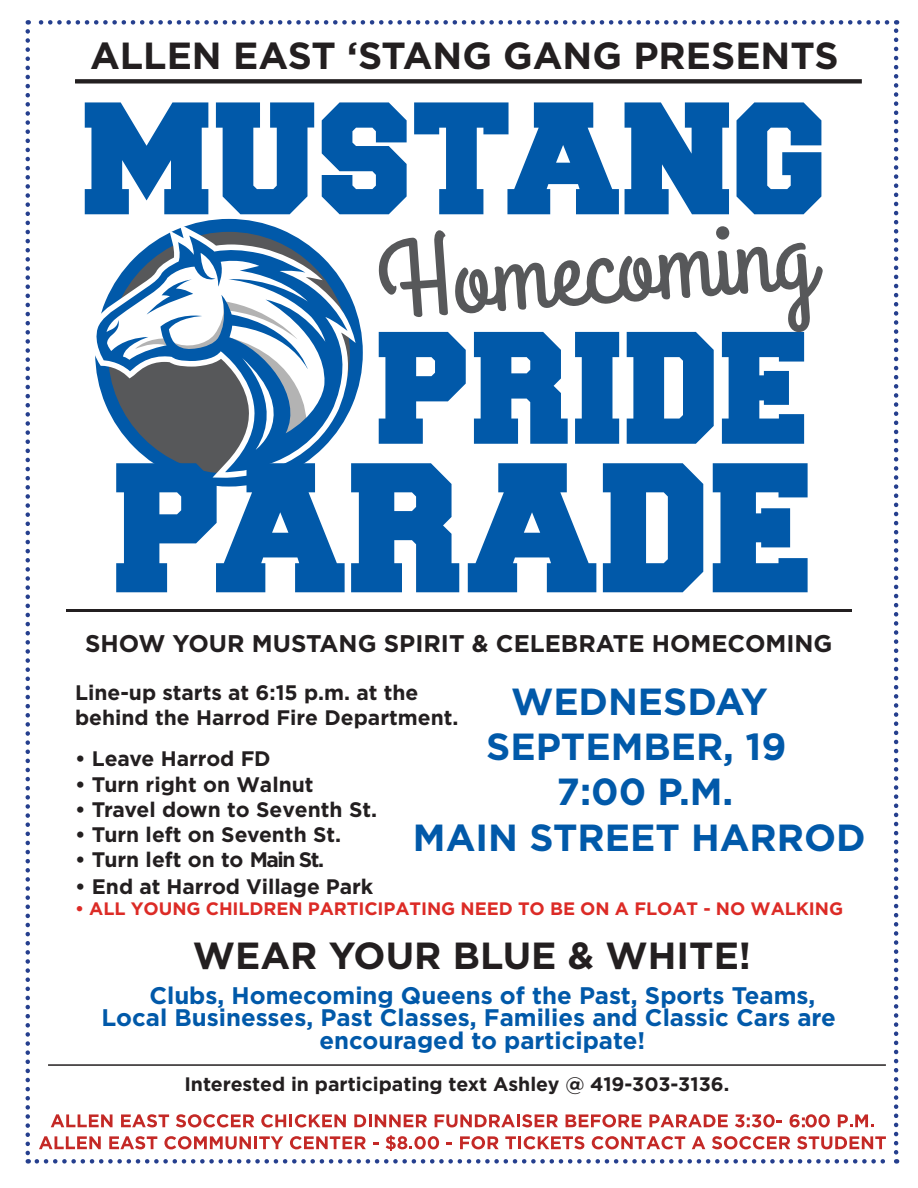
<style>
.page{position:relative;width:918px;height:1188px;background:#fff}
.page>*{position:absolute;margin:0;border:0;box-sizing:border-box;transform-origin:0 0}
.t1{font:154.8px "Freshman";color:#0159a9}
.t2{font:134.1px/229.5px "Freshman";color:#0159a9;text-align:right}
.t3{font:109.35px "Grand Hotel";color:#57585a}
.t4{font:700 37.8px "Gotham";color:#231f20}
.t5{font:700 37.8px/45.3px "Gotham";color:#0159a9;text-align:center}
.t6{font:700 24.15px "Gotham";color:#231f20}
.t7{font:700 24px "Gotham";color:#0159a9}
.t8{font:700 21px/25.2px "Gotham";color:#231f20}
.t9{font:700 19.5px "Gotham";color:#231f20}
.t10{font:700 18px "Gotham";letter-spacing:-.005em;color:#dc2b26}
</style>
<div class="page">
<div style="left:75px;top:79px;width:787px;height:5px;border:2px solid #231f20"></div>
<hr style="left:66px;top:609px;width:786px;height:3px;background:#231f20">
<hr style="left:48px;top:1064px;width:838px;height:2px;background:#231f20">
<svg style="left:26px;top:31px;width:4px;height:1133px"></svg>
<svg style="left:37px;top:1159px;width:860px;height:5px"></svg>
<svg style="left:894px;top:20px;width:4px;height:1132px"></svg>
<svg style="left:28px;top:20px;width:859px;height:5px"></svg>
<svg style="left:182px;top:219px;width:181px;height:268px"></svg>
<svg style="left:164px;top:224px;width:192px;height:254px"></svg>
<svg style="left:95px;top:236px;width:252px;height:237px"></svg>
<svg style="left:104px;top:248px;width:238px;height:202px"></svg>
<svg style="left:51px;top:1114px;width:62px;height:13px"></svg>
<svg style="left:121px;top:1114px;width:48px;height:13px"></svg>
<svg style="left:176px;top:1114px;width:78px;height:13px"></svg>
<svg style="left:261px;top:1114px;width:85px;height:13px"></svg>
<svg style="left:354px;top:1114px;width:73px;height:13px"></svg>
<svg style="left:435px;top:1114px;width:123px;height:13px"></svg>
<svg style="left:566px;top:1114px;width:75px;height:13px"></svg>
<svg style="left:649px;top:1114px;width:79px;height:13px"></svg>
<svg style="left:735px;top:1114px;width:47px;height:13px"></svg>
<svg style="left:838px;top:1114px;width:36px;height:13px"></svg>
<svg style="left:39px;top:1136px;width:62px;height:13px"></svg>
<svg style="left:109px;top:1136px;width:48px;height:13px"></svg>
<svg style="left:164px;top:1136px;width:119px;height:13px"></svg>
<svg style="left:290px;top:1136px;width:76px;height:13px"></svg>
<svg style="left:373px;top:1142px;width:5px;height:3px"></svg>
<svg style="left:386px;top:1135px;width:53px;height:16px"></svg>
<svg style="left:446px;top:1142px;width:6px;height:3px"></svg>
<svg style="left:460px;top:1136px;width:39px;height:13px"></svg>
<svg style="left:505px;top:1136px;width:79px;height:13px"></svg>
<svg style="left:592px;top:1136px;width:93px;height:13px"></svg>
<svg style="left:692px;top:1136px;width:13px;height:13px"></svg>
<svg style="left:712px;top:1136px;width:78px;height:13px"></svg>
<svg style="left:797px;top:1136px;width:89px;height:13px"></svg>
<svg style="left:790px;top:1114px;width:40px;height:14px"></svg>
<h3 class="t4" style="left:90px;top:30px;width:750px">ALLEN EAST ‘STANG GANG PRESENTS</h3>
<h2 class="t2" style="left:85px;top:53px;width:747px">MUSTANG<br>PRIDE</h2>
<h3 class="t3" style="left:373px;top:213px;width:436px;rotate:-4deg">Homecoming</h3>
<h1 class="t1" style="left:117px;top:461px;width:702px">PARADE</h1>
<p class="t6" style="left:85px;top:627px;width:749px">SHOW YOUR MUSTANG SPIRIT &amp; CELEBRATE HOMECOMING</p>
<h3 class="t5" style="left:413px;top:678px;width:454px">WEDNESDAY<br>SEPTEMBER, 19<br>7:00 P.M.<br>MAIN STREET HARROD</h3>
<p class="t8" style="left:75px;top:680px;width:385px">Line-up starts at 6:15 p.m. at the behind the Harrod Fire Department.</p>
<p class="t8" style="left:75px;top:746px;width:197px">• Leave Harrod FD</p>
<p class="t8" style="left:75px;top:771px;width:240px">• Turn right on Walnut</p>
<p class="t8" style="left:75px;top:797px;width:304px">• Travel down to Seventh St.</p>
<p class="t8" style="left:75px;top:822px;width:268px">• Turn left on Seventh St.</p>
<p class="t8" style="left:75px;top:847px;width:251px">• Turn left on to Main St.</p>
<p class="t8" style="left:75px;top:873px;width:300px">• End at Harrod Village Park</p>
<p class="t10" style="left:75px;top:897px;width:770px">• ALL YOUNG CHILDREN PARTICIPATING NEED TO BE ON A FLOAT - NO WALKING</p>
<h3 class="t4" style="left:193px;top:930px;width:560px">WEAR YOUR BLUE &amp; WHITE!</h3>
<p class="t7" style="left:149px;top:979px;width:668px">Clubs, Homecoming Queens of the Past, Sports Teams,</p>
<p class="t7" style="left:102px;top:1002px;width:736px">Local Businesses, Past Classes, Families and Classic Cars are</p>
<p class="t7" style="left:320px;top:1024px;width:327px">encouraged to participate!</p>
<p class="t9" style="left:184px;top:1071px;width:546px">Interested in participating text Ashley @ 419-303-3136.</p>
</div>
